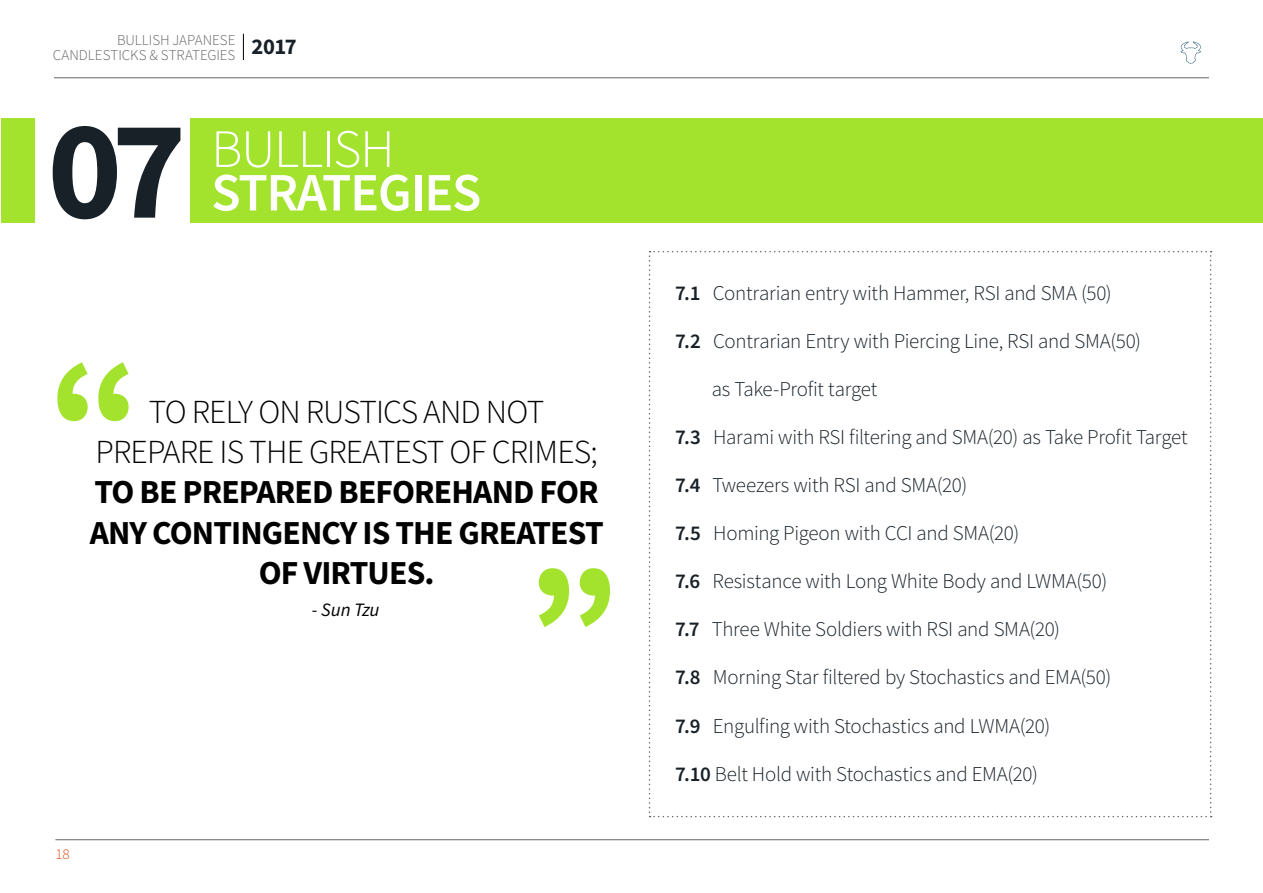
<style>
.page{position:relative;width:1263px;height:893px;background:#fff}
.page>*{position:absolute;margin:0;border:0;box-sizing:border-box;transform-origin:0 0}
.t1{font:900 157.5px "Source Sans Pro";color:#a3e32e}
.t2{font:700 141.6px "Source Sans Pro";color:#182128}
.t3{font:600 54px "Source Sans Pro";letter-spacing:-.025em;color:#fff}
.t4{font:300 54px "Source Sans Pro";letter-spacing:-.025em;color:#fff}
.t5{font:700 33.6px/40.3px "Source Sans Pro";letter-spacing:-.025em;color:#000;text-align:center}
.t6{font:300 33.6px/40.3px "Source Sans Pro";letter-spacing:-.025em;color:#000;text-align:center}
.t7{font:300 21px "Source Sans Pro";letter-spacing:-.015em;color:#182128}
.t8{font:italic 18.9px "Source Sans Pro";letter-spacing:-.01em;color:#000}
.t9{font:300 15px/15px "Source Sans Pro";letter-spacing:-.005em;color:#646567;text-align:center}
.t10{font:300 15px "Source Sans Pro";color:#e14c16}
.s1{font-weight:600}
</style>
<div class="page">
<svg style="left:243px;top:34px;width:1px;height:26px"></svg>
<hr style="left:54px;top:78px;width:1155px;height:1px;background:#646567">
<svg style="left:1180px;top:42px;width:21px;height:21px"></svg>
<hr style="left:55px;top:839px;width:1154px;height:1px;background:#646567">
<div style="left:190px;top:118px;width:1073px;height:105px;background:#a3e32e"></div>
<div style="left:1px;top:118px;width:33px;height:105px;background:#a3e32e"></div>
<svg style="left:649px;top:251px;width:563px;height:566px"></svg>
<p class="t9" style="left:53px;top:33px;width:245px">BULLISH JAPANESE<br>CANDLESTICKS &amp; STRATEGIES <sup>2017</sup></p>
<h2 class="t2" style="left:47px;top:75px;width:140px">07</h2>
<h3 class="t4" style="left:211px;top:116px;width:185px">BULLISH</h3>
<h3 class="t3" style="left:211px;top:157px;width:272px">STRATEGIES</h3>
<h1 class="t1" style="left:49px;top:308px;width:93px">“</h1>
<h3 class="t6" style="left:96px;top:391px;width:504px">TO RELY ON RUSTICS AND NOT<br>PREPARE IS THE GREATEST OF CRIMES;</h3>
<h3 class="t5" style="left:90px;top:472px;width:515px">TO BE PREPARED BEFOREHAND FOR<br>ANY CONTINGENCY IS THE GREATEST<br>OF VIRTUES.</h3>
<h1 class="t1" style="left:618px;top:682px;width:93px;rotate:-180deg">“</h1>
<p class="t8" style="left:312px;top:598px;width:69px">- Sun Tzu</p>
<p class="t10" style="left:55px;top:845px;width:16px">18</p>
<p class="t7" style="left:675px;top:281px;width:438px"><span class="s1">7.1</span> Contrarian entry with Hammer, RSI and SMA (50)</p>
<p class="t7" style="left:675px;top:329px;width:468px"><span class="s1">7.2</span> Contrarian Entry with Piercing Line, RSI and SMA(50)</p>
<p class="t7" style="left:712px;top:377px;width:167px">as Take-Profit target</p>
<p class="t7" style="left:675px;top:425px;width:514px"><span class="s1">7.3</span> Harami with RSI filtering and SMA(20) as Take Profit Target</p>
<p class="t7" style="left:675px;top:473px;width:294px"><span class="s1">7.4</span> Tweezers with RSI and SMA(20)</p>
<p class="t7" style="left:675px;top:521px;width:346px"><span class="s1">7.5</span> Homing Pigeon with CCI and SMA(20)</p>
<p class="t7" style="left:675px;top:569px;width:434px"><span class="s1">7.6</span> Resistance with Long White Body and LWMA(50)</p>
<p class="t7" style="left:675px;top:617px;width:387px"><span class="s1">7.7</span> Three White Soldiers with RSI and SMA(20)</p>
<p class="t7" style="left:675px;top:665px;width:438px"><span class="s1">7.8</span> Morning Star filtered by Stochastics and EMA(50)</p>
<p class="t7" style="left:675px;top:713px;width:377px"><span class="s1">7.9</span> Engulfing with Stochastics and LWMA(20)</p>
<p class="t7" style="left:675px;top:761px;width:364px"><span class="s1">7.10</span> Belt Hold with Stochastics and EMA(20)</p>
</div>
